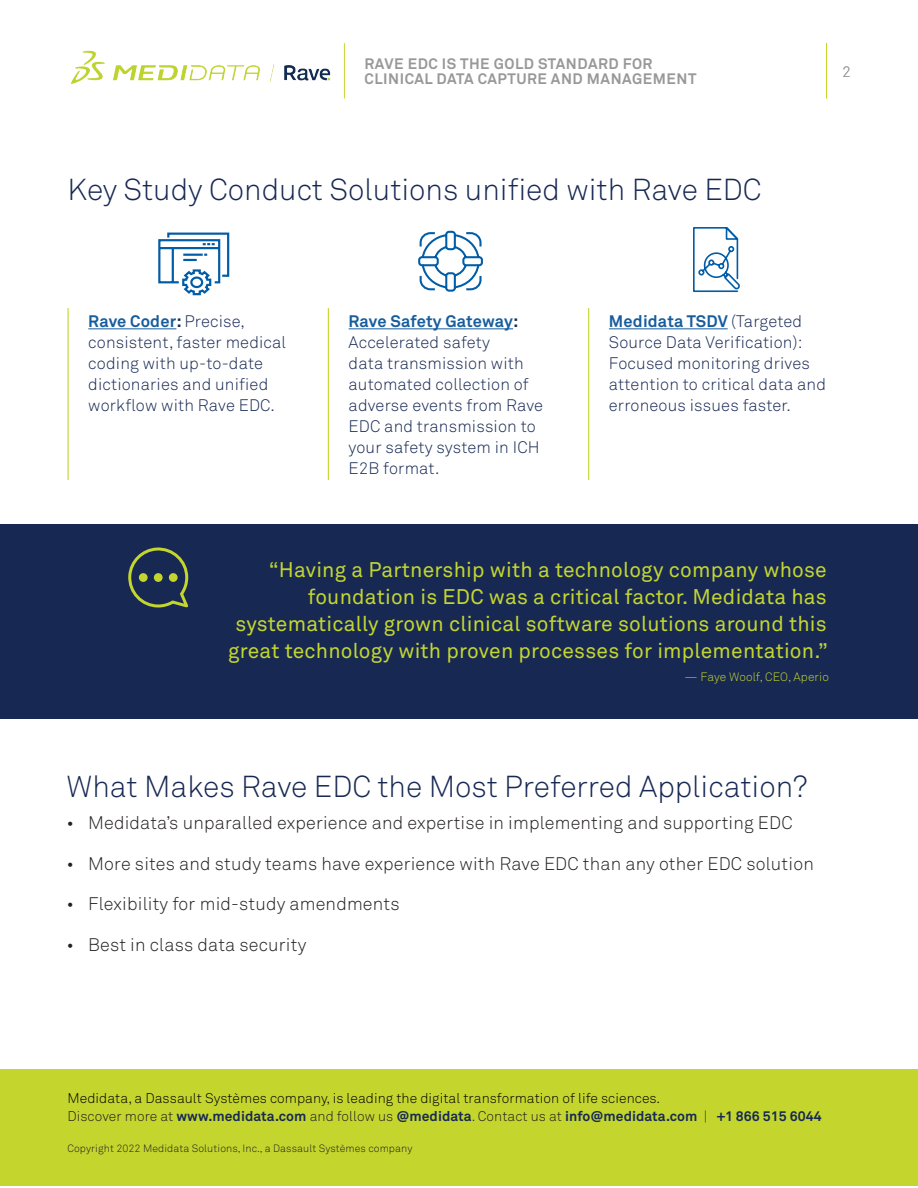
<style>
.page{position:relative;width:918px;height:1188px;background:#fff}
.page>*{position:absolute;margin:0;border:0;box-sizing:border-box;transform-origin:0 0}
.t1{font:300 30px "Akkurat Std";color:#172953}
.t2{font:21px/27px "Akkurat Std";letter-spacing:.01em;color:#c4d62e;text-align:right}
.t3{font:300 18px "Akkurat Std";letter-spacing:.01em;color:#231f20}
.t4{font:300 16.5px/21px "Akkurat Std";letter-spacing:.01em;color:#172953}
.t5{font:700 15px/15px "Akkurat Std";letter-spacing:.035em;color:#98989a}
.t6{font:300 15px "Akkurat Std";color:#98989a}
.t7{font:300 13.8px/18px "Akkurat Std";letter-spacing:.005em;color:#000}
.t8{font:300 12px "Akkurat Std";letter-spacing:.01em;color:#c4d62e}
.t9{font:300 10.5px "Akkurat Std";letter-spacing:.01em;color:#231f20}
.s1{font-weight:700;color:#175d9e}
.s2{font-weight:700}
.s3{color:#231f20}
.s4{font-weight:700;color:#172953}
.s5{color:#172953}
</style>
<div class="page">
<hr style="left:344px;top:43px;width:1px;height:55px;background:#c4d62e">
<img style="left:71px;top:50px;width:260px;height:34px">
<hr style="left:826px;top:43px;width:1px;height:55px;background:#c4d62e">
<div style="left:1px;top:524px;width:917px;height:195px;background:#172953"></div>
<svg style="left:128px;top:547px;width:61px;height:61px"></svg>
<div style="left:155px;top:574px;width:7px;height:7px;background:#c4d62e;border-radius:50%"></div>
<div style="left:154px;top:573px;width:9px;height:9px;border:2px solid #c4d62e;border-radius:50%"></div>
<div style="left:140px;top:574px;width:7px;height:7px;background:#c4d62e;border-radius:50%"></div>
<div style="left:139px;top:573px;width:9px;height:9px;border:2px solid #c4d62e;border-radius:50%"></div>
<div style="left:170px;top:574px;width:7px;height:7px;background:#c4d62e;border-radius:50%"></div>
<div style="left:169px;top:573px;width:9px;height:9px;border:2px solid #c4d62e;border-radius:50%"></div>
<svg style="left:418px;top:230px;width:65px;height:62px"></svg>
<svg style="left:693px;top:227px;width:47px;height:66px"></svg>
<svg style="left:158px;top:232px;width:72px;height:64px"></svg>
<div style="left:0;top:1070px;width:918px;height:116px;background:#c4d62e"></div>
<hr style="left:68px;top:308px;width:1px;height:172px;background:#c4d62e">
<hr style="left:328px;top:308px;width:1px;height:172px;background:#c4d62e">
<hr style="left:588px;top:308px;width:1px;height:172px;background:#c4d62e">
<hr style="left:88px;top:328px;width:88px;height:1px;background:#175d9e">
<hr style="left:349px;top:328px;width:164px;height:1px;background:#175d9e">
<hr style="left:609px;top:328px;width:119px;height:1px;background:#175d9e">
<p class="t5" style="left:365px;top:56px;width:333px">RAVE EDC IS THE GOLD STANDARD FOR<br>CLINICAL DATA CAPTURE AND MANAGEMENT</p>
<h1 class="t1" style="left:68px;top:172px;width:696px">Key Study Conduct Solutions unified with Rave EDC</h1>
<p class="t6" style="left:842px;top:63px;width:10px">2</p>
<p class="t4" style="left:88px;top:311px;width:199px"><span class="s1">Rave Coder</span><span class="s2">:</span> Precise, consistent, faster medical coding with up-to-date dictionaries and unified workflow with Rave EDC.</p>
<p class="t4" style="left:349px;top:311px;width:196px"><span class="s1">Rave Safety Gateway</span><span class="s2">:<br></span>Accelerated safety<br>data transmission with automated collection of adverse events from Rave<br>EDC and transmission to your safety system in ICH<br>E2B format.</p>
<p class="t4" style="left:609px;top:311px;width:219px"><span class="s1">Medidata TSDV</span> (Targeted<br>Source Data Verification):<br>Focused monitoring drives attention to critical data and erroneous issues faster.</p>
<p class="t2" style="left:228px;top:557px;width:601px">“Having a Partnership with a technology company whose foundation is EDC was a critical factor. Medidata has systematically grown clinical software solutions around this great technology with proven processes for implementation.”</p>
<p class="t8" style="left:684px;top:670px;width:146px">— Faye Woolf, CEO, Aperio</p>
<h1 class="t1" style="left:67px;top:769px;width:742px">What Makes Rave EDC the Most Preferred Application?</h1>
<p class="t3" style="left:67px;top:812px;width:728px">• Medidata’s unparalled experience and expertise in implementing and supporting EDC</p>
<p class="t3" style="left:67px;top:853px;width:749px">• More sites and study teams have experience with Rave EDC than any other EDC solution</p>
<p class="t3" style="left:67px;top:893px;width:335px">• Flexibility for mid-study amendments</p>
<p class="t3" style="left:67px;top:934px;width:241px">• Best in class data security</p>
<p class="t7" style="left:68px;top:1089px;width:756px">Medidata, a Dassault Systèmes company, is leading the digital transformation of life sciences.<br><span class="s3">Discover more at</span> <span class="s4">www.medidata.com</span> <span class="s3">and follow us</span> <span class="s4">@medidata</span><span class="s5">.</span> <span class="s3">Contact us at</span> <span class="s4">info@medidata.com</span> <span class="s5">|</span> <span class="s4">+1 866 515 6044</span></p>
<p class="t9" style="left:68px;top:1142px;width:346px">Copyright 2022 Medidata Solutions, Inc., a Dassault Systèmes company</p>
</div>
